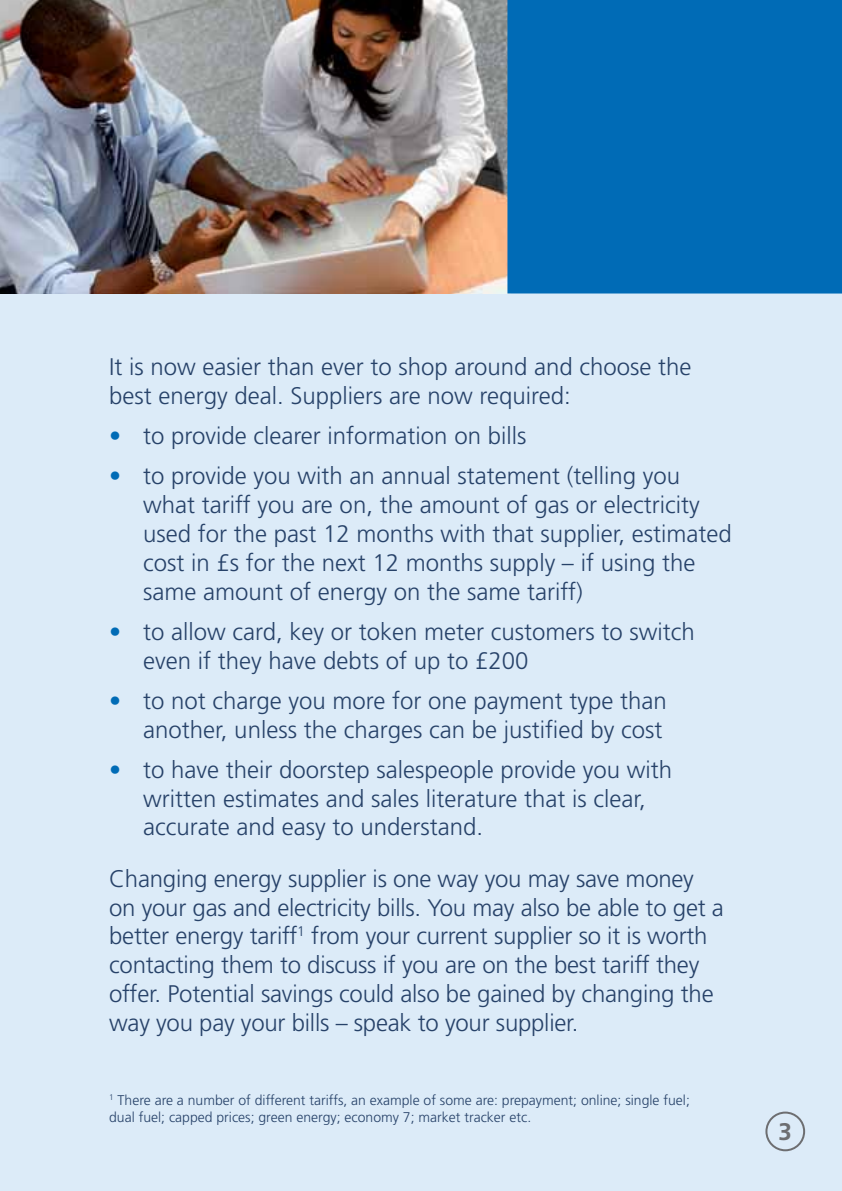
<style>
.page{position:relative;width:842px;height:1191px;background:#dcebf8}
.page>*{position:absolute;margin:0;border:0;box-sizing:border-box;transform-origin:0 0}
.t1{font:300 24px/28.8px "Frutiger LT Std";color:#274269}
.t2{font:700 24px "Frutiger LT Std";color:#6d6e71}
.t3{font:300 14px/16.8px "Frutiger LT Std";color:#274269}
.s1{color:#006bb6}
</style>
<div class="page">
<div style="left:765px;top:1111px;width:40px;height:40px;border:2px solid #6d6e71;border-radius:50%"></div>
<img style="left:0;top:0;width:507px;height:293px">
<div style="left:507px;top:0;width:335px;height:293px;background:#006bb6"></div>
<p class="t1" style="left:109px;top:353px;width:584px">It is now easier than ever to shop around and choose the best energy deal. Suppliers are now required:</p>
<p class="t1" style="left:109px;top:422px;width:419px"><span class="s1">•</span> to provide clearer information on bills</p>
<p class="t1" style="left:143px;top:462px;width:590px;text-indent:-34px"><span class="s1">•</span> to provide you with an annual statement (telling you what tariff you are on, the amount of gas or electricity used for the past 12 months with that supplier, estimated cost in £s for the next 12 months supply – if using the same amount of energy on the same tariff)</p>
<p class="t1" style="left:143px;top:617px;width:553px;text-indent:-34px"><span class="s1">•</span> to allow card, key or token meter customers to switch even if they have debts of up to £200</p>
<p class="t1" style="left:109px;top:686px;width:559px;text-align:right"><span class="s1">•</span> to not charge you more for one payment type than another, unless the charges can be justified by cost</p>
<p class="t1" style="left:143px;top:755px;width:531px;text-indent:-34px"><span class="s1">•</span> to have their doorstep salespeople provide you with written estimates and sales literature that is clear, accurate and easy to understand.</p>
<p class="t1" style="left:109px;top:864px;width:616px">Changing energy supplier is one way you may save money on your gas and electricity bills. You may also be able to get a better energy tariff<sup>1</sup> from your current supplier so it is worth contacting them to discuss if you are on the best tariff they offer. Potential savings could also be gained by changing the way you pay your bills – speak to your supplier.</p>
<p class="t3" style="left:109px;top:1092px;width:582px"><sup>1</sup> There are a number of different tariffs, an example of some are: prepayment; online; single fuel; dual fuel; capped prices; green energy; economy 7; market tracker etc.</p>
<p class="t2" style="left:779px;top:1117px;width:15px">3</p>
</div>
